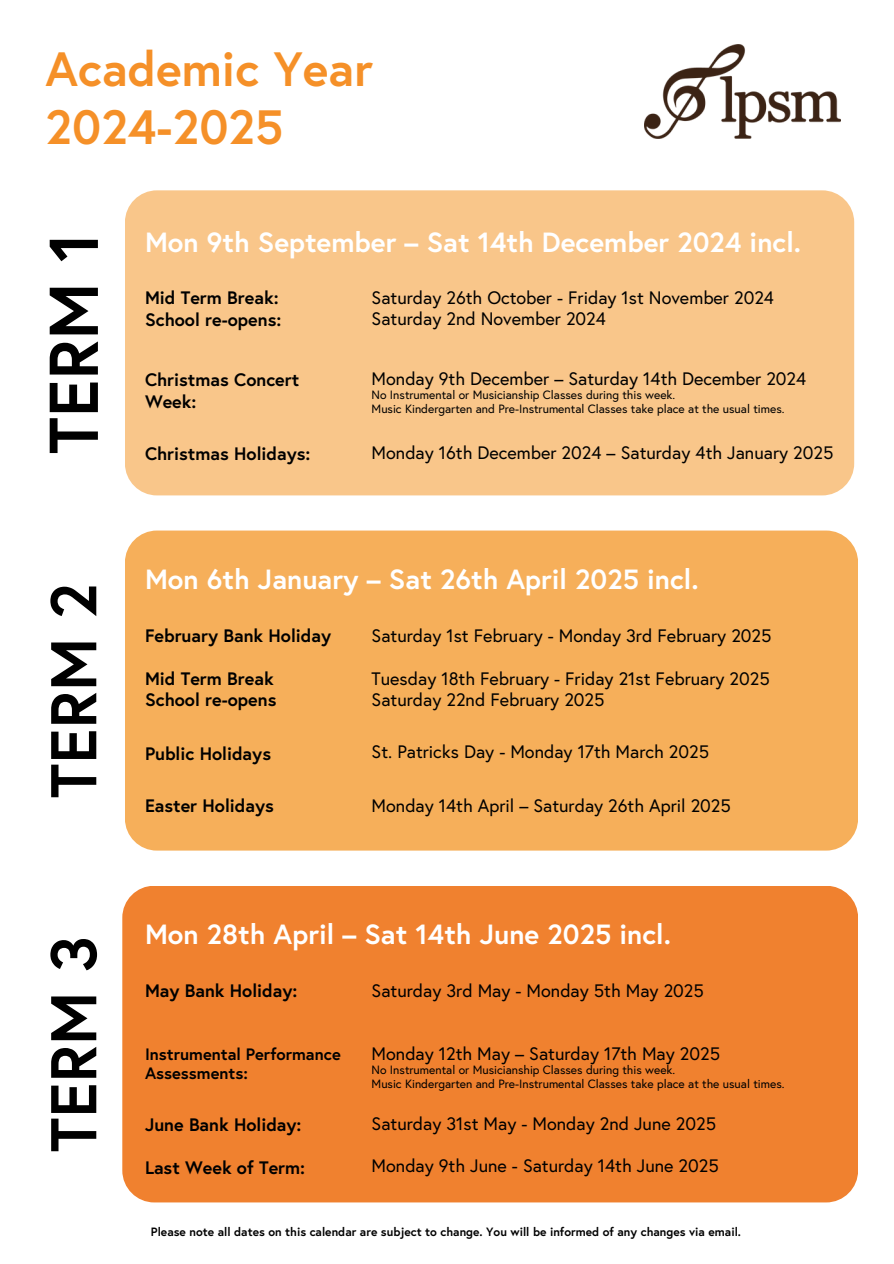
<style>
.page{position:relative;width:894px;height:1264px;background:#fff}
.page>*{position:absolute;margin:0;border:0;box-sizing:border-box;transform-origin:0 0}
.t1{font:700 68.85px "Europa";color:#000}
.t2{font:700 64.35px "Europa";color:#000}
.t3{font:700 48px/58.1px "Europa";color:#f59028}
.t4{font:700 27.75px "Europa";color:#fff}
.t5{font:18px/21px "Europa";color:#000}
.t6{font:700 18px/21.3px "Europa";color:#000}
.t7{font:700 16.5px/19.5px "Europa";color:#000}
.t8{font:12px "Europa";color:#000}
.t9{font:700 12px "Europa";color:#000}
</style>
<div class="page">
<div style="left:125px;top:190px;width:729px;height:305px;background:#f9c68a;border-radius:32px"></div>
<div style="left:125px;top:530px;width:732px;height:320px;background:#f6af5a;border-radius:32px"></div>
<div style="left:122px;top:885px;width:735px;height:317px;background:#f0812f;border-radius:32px"></div>
<img style="left:644px;top:44px;width:196px;height:95px">
<p class="t3" style="left:46px;top:39px;width:329px">Academic Year<br>2024-2025</p>
<h5 class="t1" style="left:27px;top:454px;width:224px;rotate:-90deg">TERM 1</h5>
<h5 class="t2" style="left:30px;top:798px;width:217px;rotate:-90deg">TERM 2</h5>
<h6 class="t2" style="left:30px;top:1152px;width:217px;rotate:-90deg">TERM 3</h6>
<h2 class="t4" style="left:145px;top:223px;width:657px">Mon 9th September – Sat 14th December 2024 incl.</h2>
<p class="t6" style="left:145px;top:287px;width:138px">Mid Term Break:<br>School re-opens:</p>
<p class="t6" style="left:145px;top:369px;width:156px">Christmas Concert<br>Week:</p>
<h5 class="t6" style="left:145px;top:442px;width:167px">Christmas Holidays:</h5>
<h4 class="t5" style="left:371px;top:287px;width:404px">Saturday 26th October - Friday 1st November 2024<br>Saturday 2nd November 2024</h4>
<h4 class="t5" style="left:371px;top:368px;width:436px">Monday 9th December – Saturday 14th December 2024</h4>
<h4 class="t8" style="left:371px;top:387px;width:305px">No Instrumental or Musicianship Classes during this week.</h4>
<h5 class="t8" style="left:371px;top:401px;width:414px">Music Kindergarten and Pre-Instrumental Classes take place at the usual times.</h5>
<p class="t5" style="left:371px;top:442px;width:463px">Monday 16th December 2024 – Saturday 4th January 2025</p>
<h1 class="t4" style="left:145px;top:560px;width:555px">Mon 6th January – Sat 26th April 2025 incl.</h1>
<h4 class="t6" style="left:145px;top:624px;width:188px">February Bank Holiday</h4>
<h4 class="t6" style="left:145px;top:667px;width:133px">Mid Term Break<br>School re-opens</h4>
<h5 class="t6" style="left:145px;top:742px;width:127px">Public Holidays</h5>
<h5 class="t6" style="left:145px;top:794px;width:130px">Easter Holidays</h5>
<h1 class="t5" style="left:371px;top:624px;width:401px">Saturday 1st February - Monday 3rd February 2025</h1>
<h3 class="t5" style="left:371px;top:667px;width:399px">Tuesday 18th February - Friday 21st February 2025<br>Saturday 22nd February 2025</h3>
<h4 class="t5" style="left:371px;top:740px;width:339px">St. Patricks Day - Monday 17th March 2025</h4>
<h4 class="t5" style="left:371px;top:794px;width:360px">Monday 14th April – Saturday 26th April 2025</h4>
<h3 class="t4" style="left:145px;top:915px;width:527px">Mon 28th April – Sat 14th June 2025 incl.</h3>
<h4 class="t6" style="left:145px;top:979px;width:154px">May Bank Holiday:</h4>
<h4 class="t7" style="left:145px;top:1043px;width:197px">Instrumental Performance<br>Assessments:</h4>
<h5 class="t6" style="left:145px;top:1113px;width:158px">June Bank Holiday:</h5>
<p class="t6" style="left:145px;top:1156px;width:162px">Last Week of Term:</p>
<h5 class="t5" style="left:371px;top:979px;width:333px">Saturday 3rd May - Monday 5th May 2025</h5>
<h5 class="t5" style="left:371px;top:1042px;width:350px">Monday 12th May – Saturday 17th May 2025</h5>
<h1 class="t8" style="left:371px;top:1061px;width:305px">No Instrumental or Musicianship Classes during this week.</h1>
<h3 class="t8" style="left:371px;top:1075px;width:414px">Music Kindergarten and Pre-Instrumental Classes take place at the usual times.</h3>
<h4 class="t5" style="left:371px;top:1112px;width:346px">Saturday 31st May - Monday 2nd June 2025</h4>
<h4 class="t5" style="left:371px;top:1154px;width:348px">Monday 9th June - Saturday 14th June 2025</h4>
<p class="t9" style="left:151px;top:1223px;width:591px">Please note all dates on this calendar are subject to change. You will be informed of any changes via email.</p>
</div>
